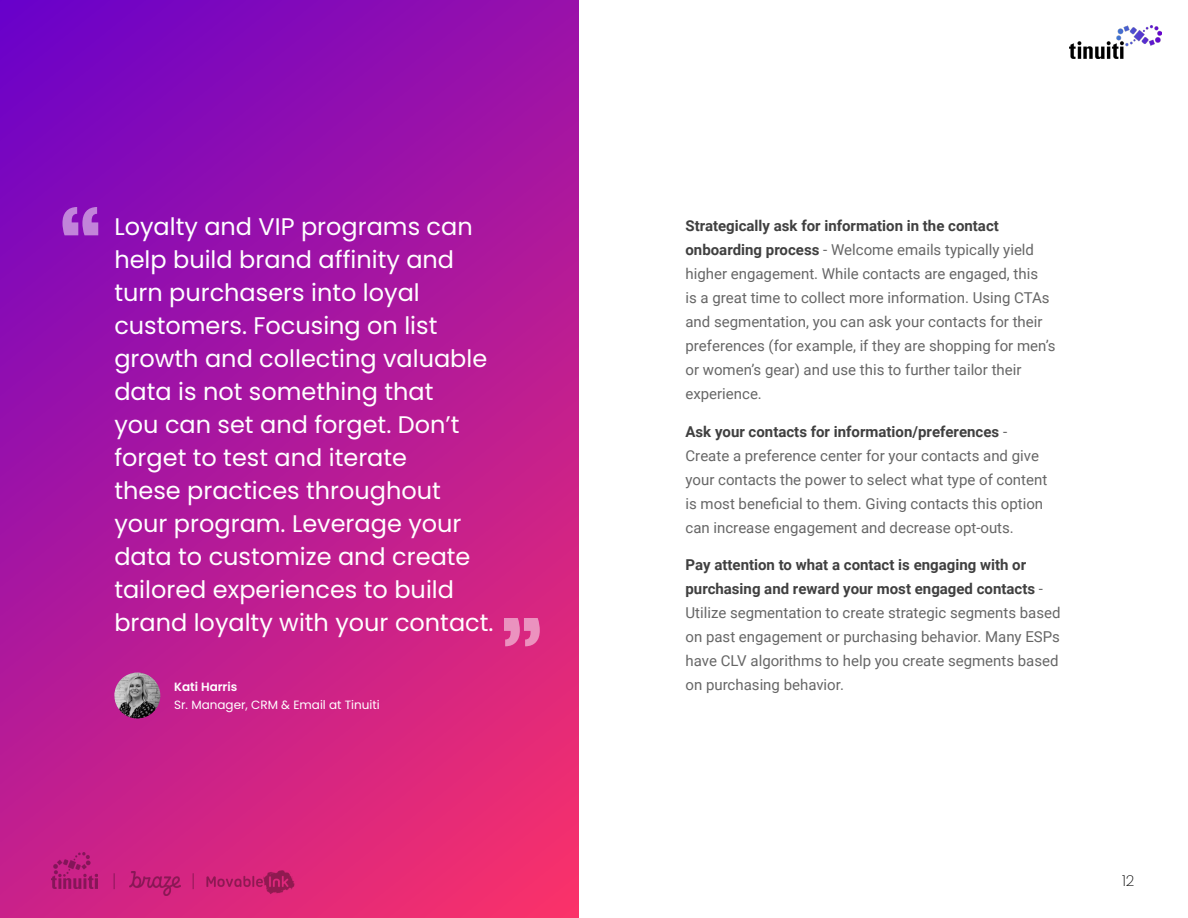
<style>
.page{position:relative;width:1188px;height:918px;background:#fff}
.page>*{position:absolute;margin:0;border:0;box-sizing:border-box;transform-origin:0 0}
.Body_Copy{font:24px/33px "Poppins";color:#fff}
.Body_Copy-2{font:15px/24px "Roboto";color:#666}
.t1{font:200 15px "Poppins";color:#000}
.Quote_attribution{font:12px "Poppins";color:#fff}
.Quote_attribution-2{font:600 12px "Poppins";color:#fff}
.s1{font-weight:700;color:#404040}
</style>
<div class="page">
<svg style="left:0;top:0;width:578px;height:917px;background:#b0189a"></svg>
<svg style="left:62px;top:207px;width:36px;height:28px"></svg>
<svg style="left:504px;top:618px;width:36px;height:28px"></svg>
<img style="left:114px;top:673px;width:46px;height:45px;border-radius:23px">
<img style="left:1070px;top:25px;width:92px;height:33px">
<img style="left:51px;top:852px;width:47px;height:36px">
<svg style="left:193px;top:873px;width:1px;height:16px"></svg>
<img style="left:202px;top:867px;width:95px;height:31px">
<img style="left:129px;top:872px;width:51px;height:23px">
<svg style="left:114px;top:873px;width:1px;height:16px"></svg>
<p class="Body_Copy" style="left:114px;top:210px;width:379px">Loyalty and VIP programs can help build brand affinity and turn purchasers into loyal customers. Focusing on list growth and collecting valuable data is not something that<br>you can set and forget. Don’t forget to test and iterate<br>these practices throughout your program. Leverage your data to customize and create tailored experiences to build brand loyalty with your contact.</p>
<p class="Quote_attribution-2" style="left:174px;top:680px;width:65px">Kati Harris</p>
<p class="Quote_attribution" style="left:174px;top:698px;width:207px">Sr. Manager, CRM &amp; Email at Tinuiti</p>
<p class="Body_Copy-2" style="left:686px;top:213px;width:372px"><span class="s1">Strategically ask for information in the contact onboarding process</span> - Welcome emails typically yield higher engagement. While contacts are engaged, this<br>is a great time to collect more information. Using CTAs and segmentation, you can ask your contacts for their preferences (for example, if they are shopping for men’s or women’s gear) and use this to further tailor their experience.</p>
<p class="Body_Copy-2" style="left:686px;top:419px;width:363px"><span class="s1">Ask your contacts for information/preferences</span> - Create a preference center for your contacts and give your contacts the power to select what type of content is most beneficial to them. Giving contacts this option can increase engagement and decrease opt-outs.</p>
<p class="Body_Copy-2" style="left:686px;top:552px;width:377px"><span class="s1">Pay attention to what a contact is engaging with or purchasing and reward your most engaged contacts</span> - Utilize segmentation to create strategic segments based on past engagement or purchasing behavior. Many ESPs have CLV algorithms to help you create segments based on purchasing behavior.</p>
<p class="t1" style="left:1122px;top:872px;width:14px">12</p>
</div>
